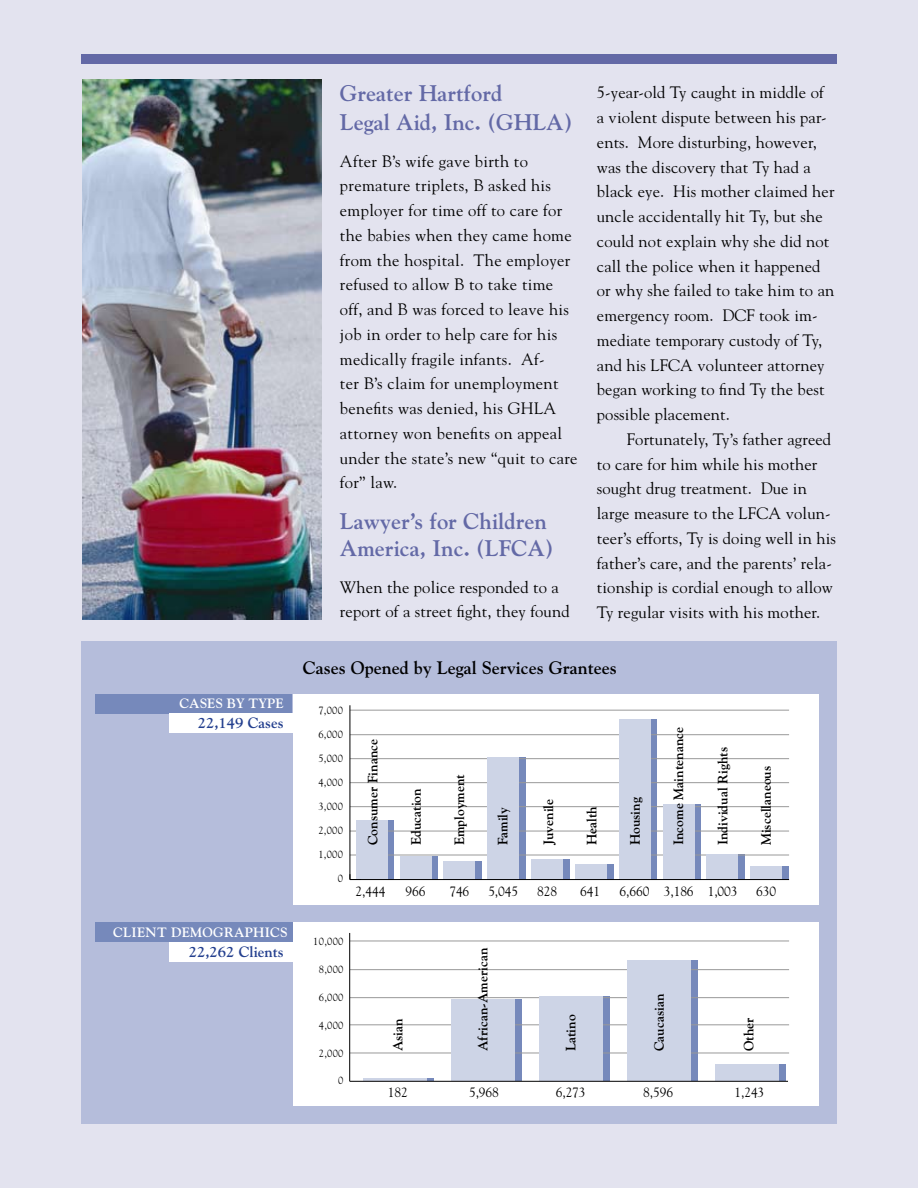
<style>
.page{position:relative;width:918px;height:1188px;background:#e3e3ef}
.page>*{position:absolute;margin:0;border:0;box-sizing:border-box;transform-origin:0 0}
.t1{font:700 22.5px/28.5px "Goudy";color:#6369a6}
.t2{font:700 18px "Goudy";color:#000}
.t3{font:16.5px/24.8px "Goudy";letter-spacing:.01em;color:#000}
.t4{font:700 15px "Goudy";color:#24408f}
.t5{font:700 13.5px "Goudy";color:#000}
.t6{font:13.5px "Goudy";letter-spacing:-.01em;color:#000}
.t7{font:700 13.5px "Goudy";letter-spacing:.02em;color:#fff}
.t8{font:700 13.5px "Goudy";color:#fff}
.t9{font:10.5px "Goudy";letter-spacing:.025em;color:#000}
</style>
<div class="page">
<div style="left:81px;top:54px;width:755px;height:10px;background:#6369a6"></div>
<div style="left:81px;top:641px;width:756px;height:482px;background:#b5bddb"></div>
<div style="left:293px;top:694px;width:526px;height:210px;background:#fff"></div>
<div style="left:363px;top:820px;width:31px;height:60px;background:#7689bb"></div>
<svg style="left:431px;top:856px;width:7px;height:23px"></svg>
<div style="left:450px;top:862px;width:32px;height:18px;background:#7689bb"></div>
<div style="left:494px;top:757px;width:32px;height:123px;background:#7689bb"></div>
<div style="left:538px;top:859px;width:32px;height:21px;background:#7689bb"></div>
<div style="left:582px;top:865px;width:31px;height:15px;background:#7689bb"></div>
<div style="left:626px;top:719px;width:31px;height:161px;background:#7689bb"></div>
<svg style="left:694px;top:804px;width:7px;height:75px"></svg>
<div style="left:713px;top:854px;width:32px;height:26px;background:#7689bb"></div>
<div style="left:757px;top:866px;width:32px;height:14px;background:#7689bb"></div>
<div style="left:293px;top:922px;width:526px;height:183px;background:#fff"></div>
<hr style="left:371px;top:1079px;width:63px;height:2px;background:#7689bb">
<div style="left:459px;top:1000px;width:63px;height:81px;background:#7689bb"></div>
<div style="left:546px;top:997px;width:64px;height:84px;background:#7689bb"></div>
<div style="left:634px;top:960px;width:64px;height:121px;background:#7689bb"></div>
<div style="left:722px;top:1065px;width:64px;height:16px;background:#7689bb"></div>
<hr style="left:350px;top:710px;width:439px;height:1px;background:#999">
<hr style="left:350px;top:734px;width:439px;height:1px;background:#999">
<hr style="left:350px;top:806px;width:439px;height:1px;background:#999">
<hr style="left:350px;top:782px;width:439px;height:1px;background:#999">
<hr style="left:350px;top:758px;width:439px;height:1px;background:#999">
<hr style="left:350px;top:831px;width:439px;height:1px;background:#999">
<hr style="left:350px;top:855px;width:439px;height:1px;background:#999">
<div style="left:356px;top:820px;width:32px;height:60px;background:#cdd4e6"></div>
<div style="left:400px;top:856px;width:31px;height:24px;background:#cdd4e6"></div>
<div style="left:444px;top:862px;width:31px;height:18px;background:#cdd4e6"></div>
<div style="left:488px;top:757px;width:31px;height:123px;background:#cdd4e6"></div>
<div style="left:531px;top:859px;width:32px;height:21px;background:#cdd4e6"></div>
<div style="left:575px;top:865px;width:32px;height:15px;background:#cdd4e6"></div>
<div style="left:619px;top:719px;width:32px;height:161px;background:#cdd4e6"></div>
<div style="left:663px;top:804px;width:31px;height:76px;background:#cdd4e6"></div>
<div style="left:707px;top:854px;width:31px;height:26px;background:#cdd4e6"></div>
<div style="left:750px;top:866px;width:32px;height:14px;background:#cdd4e6"></div>
<hr style="left:350px;top:879px;width:439px;height:1px;background:#000">
<hr style="left:350px;top:705px;width:1px;height:175px;background:#000">
<div style="left:96px;top:923px;width:197px;height:19px;background:#7689bb"></div>
<div style="left:96px;top:694px;width:196px;height:19px;background:#7689bb"></div>
<div style="left:169px;top:713px;width:123px;height:20px;background:#fff"></div>
<div style="left:169px;top:942px;width:123px;height:19px;background:#fff"></div>
<hr style="left:350px;top:941px;width:439px;height:1px;background:#999">
<hr style="left:350px;top:969px;width:439px;height:1px;background:#999">
<hr style="left:350px;top:997px;width:439px;height:1px;background:#999">
<hr style="left:350px;top:1025px;width:439px;height:1px;background:#999">
<hr style="left:350px;top:1053px;width:439px;height:1px;background:#999">
<hr style="left:364px;top:1079px;width:63px;height:2px;background:#cdd4e6">
<div style="left:452px;top:1000px;width:63px;height:81px;background:#cdd4e6"></div>
<div style="left:540px;top:997px;width:63px;height:84px;background:#cdd4e6"></div>
<div style="left:628px;top:960px;width:63px;height:121px;background:#cdd4e6"></div>
<div style="left:716px;top:1065px;width:63px;height:16px;background:#cdd4e6"></div>
<hr style="left:350px;top:1081px;width:438px;height:1px;background:#000">
<hr style="left:349px;top:933px;width:1px;height:148px;background:#000">
<img style="left:82px;top:79px;width:239px;height:541px">
<p class="t8" style="left:180px;top:695px;width:106px">CASES BY TYPE</p>
<p class="t4" style="left:198px;top:713px;width:87px">22,149 Cases</p>
<p class="t7" style="left:113px;top:924px;width:176px">CLIENT DEMOGRAPHICS</p>
<p class="t4" style="left:189px;top:942px;width:97px">22,262 Clients</p>
<h1 class="t1" style="left:340px;top:79px;width:234px">Greater Hartford<br>Legal Aid, Inc. (GHLA)</h1>
<p class="t3" style="left:340px;top:148px;width:239px">After B’s wife gave birth to premature triplets, B asked his employer for time off to care for the babies when they came home from the hospital. The employer refused to allow B to take time off, and B was forced to leave his job in order to help care for his medically fragile infants. Af-<br>ter B’s claim for unemployment benefits was denied, his GHLA attorney won benefits on appeal under the state’s new “quit to care for” law.</p>
<h1 class="t1" style="left:340px;top:507px;width:215px;line-height:27px">Lawyer’s for Children<br>America, Inc. (LFCA)</h1>
<p class="t3" style="left:340px;top:574px;width:231px">When the police responded to a report of a street fight, they found</p>
<p class="t3" style="left:597px;top:80px;width:239px">5-year-old Ty caught in middle of a violent dispute between his par&shy;ents. More disturbing, however, was the discovery that Ty had a black eye. His mother claimed her uncle accidentally hit Ty, but she could not explain why she did not call the police when it happened or why she failed to take him to an emergency room. DCF took im&shy;mediate temporary custody of Ty, and his LFCA volunteer attorney began working to find Ty the best possible placement.</p>
<p class="t3" style="left:597px;top:426px;width:241px;text-indent:30px">Fortunately, Ty’s father agreed to care for him while his mother sought drug treatment. Due in large measure to the LFCA volun&shy;teer’s efforts, Ty is doing well in his father’s care, and the parents’ rela&shy;tionship is cordial enough to allow Ty regular visits with his mother.</p>
<p class="t2" style="left:303px;top:656px;width:315px">Cases Opened by Legal Services Grantees</p>
<p class="t9" style="left:318px;top:704px;width:26px">7,000</p>
<p class="t9" style="left:318px;top:728px;width:26px">6,000</p>
<p class="t9" style="left:318px;top:752px;width:26px">5,000</p>
<p class="t9" style="left:318px;top:776px;width:26px">4,000</p>
<p class="t9" style="left:318px;top:800px;width:26px">3,000</p>
<p class="t9" style="left:318px;top:824px;width:26px">2,000</p>
<p class="t9" style="left:318px;top:848px;width:26px">1,000</p>
<p class="t9" style="left:338px;top:872px;width:7px">0</p>
<p class="t5" style="left:365px;top:845px;width:108px;rotate:-90deg">Consumer Finance</p>
<p class="t5" style="left:408px;top:845px;width:58px;rotate:-90deg">Education</p>
<p class="t5" style="left:451px;top:845px;width:73px;rotate:-90deg">Employment</p>
<p class="t5" style="left:495px;top:845px;width:40px;rotate:-90deg">Family</p>
<p class="t5" style="left:540px;top:845px;width:48px;rotate:-90deg">Juvenile</p>
<p class="t5" style="left:583px;top:845px;width:40px;rotate:-90deg">Health</p>
<p class="t5" style="left:627px;top:845px;width:50px;rotate:-90deg">Housing</p>
<p class="t5" style="left:670px;top:845px;width:120px;rotate:-90deg">Income Maintenance</p>
<p class="t5" style="left:715px;top:845px;width:100px;rotate:-90deg">Individual Rights</p>
<p class="t5" style="left:758px;top:845px;width:81px;rotate:-90deg">Miscellaneous</p>
<p class="t6" style="left:356px;top:883px;width:31px">2,444</p>
<p class="t6" style="left:406px;top:883px;width:21px">966</p>
<p class="t6" style="left:449px;top:883px;width:21px">746</p>
<p class="t6" style="left:488px;top:883px;width:31px">5,045</p>
<p class="t6" style="left:537px;top:883px;width:21px">828</p>
<p class="t6" style="left:580px;top:883px;width:21px">641</p>
<p class="t6" style="left:620px;top:883px;width:119px">6,660 3,186 1,003</p>
<p class="t6" style="left:756px;top:883px;width:21px">630</p>
<p class="t9" style="left:313px;top:935px;width:32px">10,000</p>
<p class="t9" style="left:319px;top:963px;width:26px">8,000</p>
<p class="t9" style="left:319px;top:990px;width:26px">6,000</p>
<p class="t9" style="left:319px;top:1018px;width:26px">4,000</p>
<p class="t9" style="left:319px;top:1046px;width:26px">2,000</p>
<p class="t9" style="left:338px;top:1074px;width:7px">0</p>
<p class="t5" style="left:390px;top:1051px;width:35px;rotate:-90deg">Asian</p>
<p class="t5" style="left:475px;top:1051px;width:105px;rotate:-90deg">African-American</p>
<p class="t5" style="left:562px;top:1051px;width:38px;rotate:-90deg">Latino</p>
<p class="t5" style="left:651px;top:1051px;width:59px;rotate:-90deg">Caucasian</p>
<p class="t5" style="left:741px;top:1051px;width:35px;rotate:-90deg">Other</p>
<p class="t6" style="left:388px;top:1084px;width:21px">182</p>
<p class="t6" style="left:469px;top:1084px;width:31px">5,968</p>
<p class="t6" style="left:556px;top:1084px;width:31px">6,273</p>
<p class="t6" style="left:643px;top:1084px;width:31px">8,596</p>
<p class="t6" style="left:735px;top:1084px;width:31px">1,243</p>
</div>
